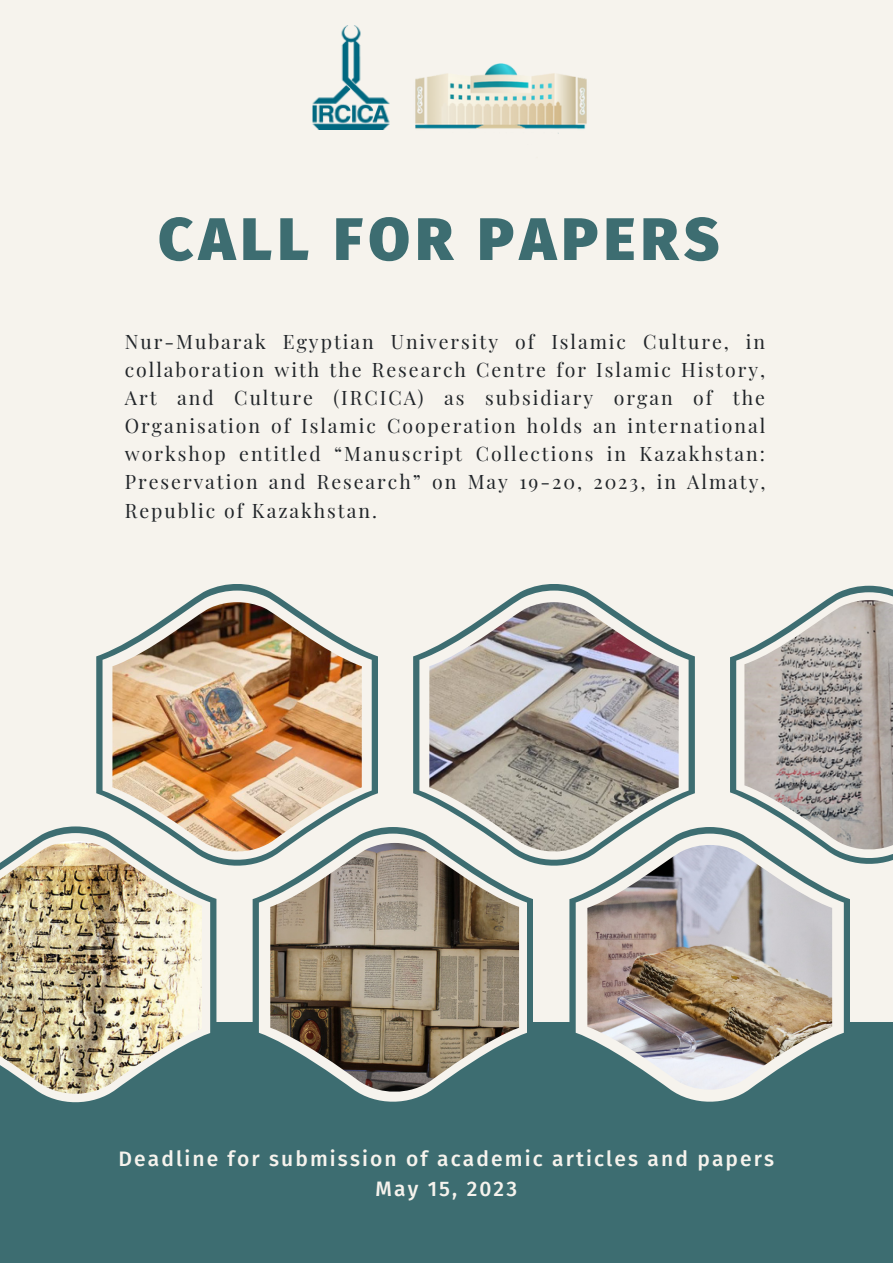
<style>
.page{position:relative;width:893px;height:1264px;background:#fff}
.page>*{position:absolute;margin:0;border:0;box-sizing:border-box;transform-origin:0 0}
.t1{font:900 60px "Fira Sans";letter-spacing:.095em;color:#3d6d71}
.t2{font:500 21px/30.3px "Fira Sans";letter-spacing:.1em;color:#f6f3ed;text-align:center}
.t3{font:19.5px/28px "Playfair Display";letter-spacing:.1em;color:#212529;text-align:justify}
</style>
<div class="page">
<div style="left:0;top:0;width:892px;height:1262px;background:#3d6d71"></div>
<div style="left:0;top:0;width:892px;height:1022px;background:#f6f3ed"></div>
<svg style="left:413px;top:584px;width:281px;height:281px"></svg>
<svg style="left:419px;top:590px;width:269px;height:269px"></svg>
<svg style="left:252px;top:827px;width:281px;height:275px;fill:#3d6d71"></svg>
<svg style="left:259px;top:833px;width:268px;height:268px;fill:#f6f3ed"></svg>
<img style="left:270px;top:843px;width:249px;height:248px">
<svg style="left:569px;top:827px;width:281px;height:275px;fill:#3d6d71"></svg>
<svg style="left:575px;top:833px;width:268px;height:268px;fill:#f6f3ed"></svg>
<img style="left:587px;top:845px;width:245px;height:244px">
<svg style="left:45px;top:826px;width:171px;height:277px;fill:#3d6d71"></svg>
<svg style="left:32px;top:833px;width:178px;height:269px;fill:#f6f3ed"></svg>
<svg style="left:730px;top:585px;width:162px;height:278px"></svg>
<div style="left:736px;top:592px;width:156px;height:266px;background:#f6f3ed"></div>
<svg style="left:96px;top:584px;width:282px;height:281px"></svg>
<svg style="left:102px;top:590px;width:270px;height:269px"></svg>
<img style="left:112px;top:602px;width:250px;height:249px">
<img style="left:429px;top:602px;width:249px;height:249px">
<img style="left:0;top:841px;width:202px;height:252px">
<img style="left:744px;top:600px;width:148px;height:249px">
<img style="left:312px;top:26px;width:78px;height:103px">
<img style="left:415px;top:63px;width:172px;height:71px">
<h1 class="t1" style="left:158px;top:204px;width:562px">CALL FOR PAPERS</h1>
<p class="t3" style="left:125px;top:327px;width:642px">Nur-Mubarak Egyptian University of Islamic Culture, in collaboration with the Research Centre for Islamic History, Art and Culture (IRCICA) as subsidiary organ of the Organisation of Islamic Cooperation holds an international workshop entitled “Manuscript Collections in Kazakhstan:<br>Preservation and Research” on May 19-20, 2023, in Almaty, Republic of Kazakhstan.</p>
<p class="t2" style="left:118px;top:1143px;width:657px">Deadline for submission of academic articles and papers<br>May 15, 2023</p>
</div>
